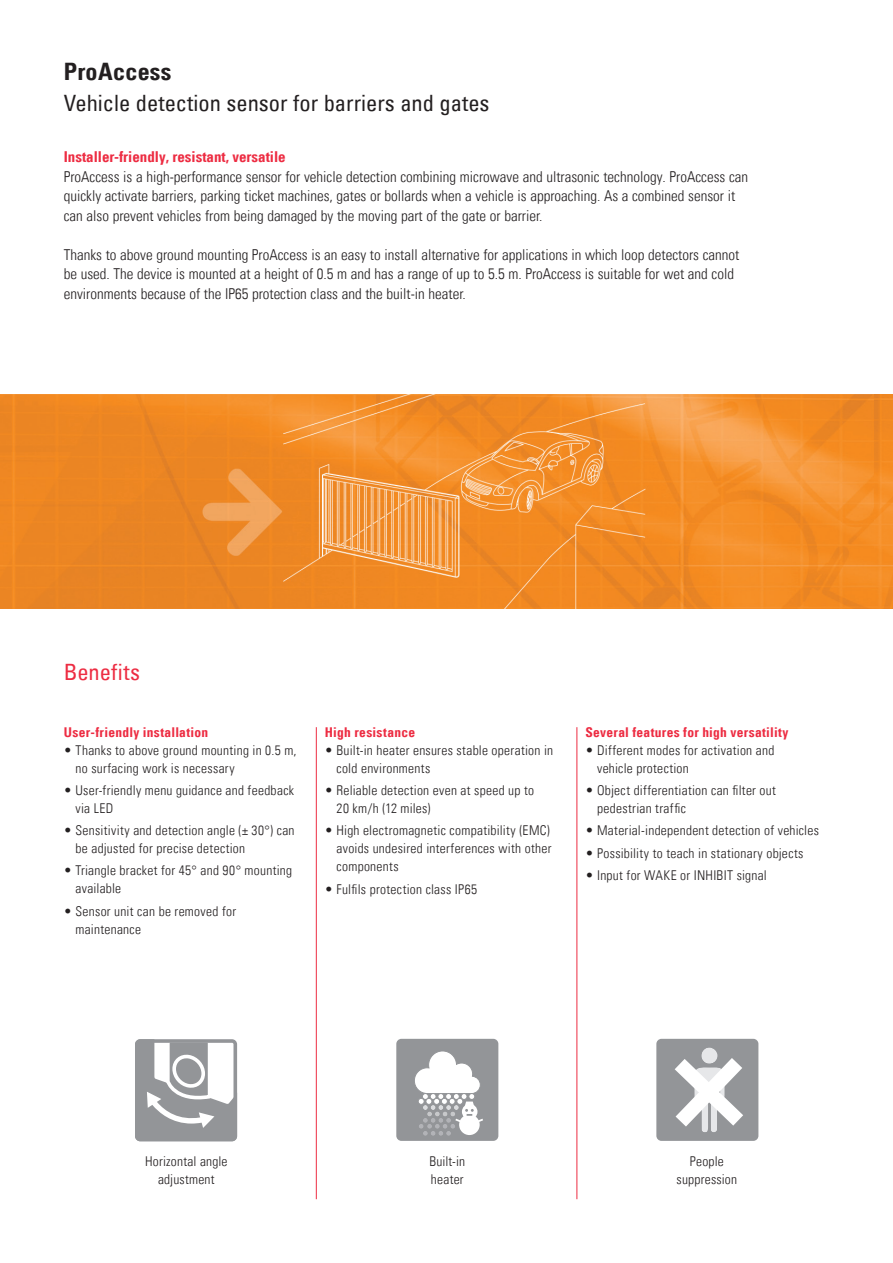
<style>
.page{position:relative;width:893px;height:1263px;background:#fff}
.page>*{position:absolute;margin:0;border:0;box-sizing:border-box;transform-origin:0 0}
.t1{font:24px "Univers Com 67 Bold Cond";letter-spacing:.01em;color:#231f20}
.t2{font:condensed 22.5px "Univers Com 57";color:#231f20}
.t3{font:condensed 22.5px "Univers Com 57";letter-spacing:.01em;color:#ed2c42}
.t4{font:15px/19.5px "Univers Com 47 Light Cond";color:#231f20}
.t5{font:15px "Univers Com 67 Bold Cond";color:#ed2c42}
.t6{font:13.5px/18px "Univers Com 47 Light Cond";letter-spacing:.02em;color:#231f20}
.t7{font:13.5px "Univers Com 67 Bold Cond";letter-spacing:.02em;color:#ed2c42}
</style>
<div class="page">
<img style="left:0;top:394px;width:893px;height:215px">
<hr style="left:316px;top:727px;width:1px;height:472px;background:#ed2c42">
<hr style="left:577px;top:727px;width:1px;height:472px;background:#ed2c42">
<img style="left:874px;top:394px;width:19px;height:155px">
<svg style="left:135px;top:1039px;width:103px;height:102px"></svg>
<div style="left:396px;top:1039px;width:102px;height:102px;background:#939598;border-radius:5px"></div>
<svg style="left:415px;top:1051px;width:68px;height:85px"></svg>
<div style="left:656px;top:1039px;width:102px;height:102px;background:#939598;border-radius:5px"></div>
<svg style="left:659px;top:1047px;width:99px;height:94px"></svg>
<h1 class="t1" style="left:64px;top:57px;width:109px">ProAccess</h1>
<h2 class="t2" style="left:64px;top:89px;width:427px">Vehicle detection sensor for barriers and gates</h2>
<p class="t5" style="left:64px;top:148px;width:223px">Installer-friendly, resistant, versatile</p>
<p class="t4" style="left:64px;top:167px;width:686px">ProAccess is a high-performance sensor for vehicle detection combining microwave and ultrasonic technology. ProAccess can quickly activate barriers, parking ticket machines, gates or bollards when a vehicle is approaching. As a combined sensor it can also prevent vehicles from being damaged by the moving part of the gate or barrier.</p>
<p class="t4" style="left:64px;top:245px;width:677px">Thanks to above ground mounting ProAccess is an easy to install alternative for applications in which loop detectors cannot be used. The device is mounted at a height of 0.5 m and has a range of up to 5.5 m. ProAccess is suitable for wet and cold environments because of the IP65 protection class and the built-in heater.</p>
<h2 class="t3" style="left:64px;top:657px;width:78px">Benefits</h2>
<p class="t7" style="left:64px;top:723px;width:146px">User-friendly installation</p>
<p class="t6" style="left:76px;top:741px;width:222px;text-indent:-12px">• Thanks to above ground mounting in 0.5 m, no surfacing work is necessary</p>
<p class="t6" style="left:76px;top:781px;width:220px;text-indent:-12px">• User-friendly menu guidance and feedback via LED</p>
<p class="t6" style="left:76px;top:821px;width:221px;text-indent:-12px">• Sensitivity and detection angle (± 30°) can be adjusted for precise detection</p>
<p class="t6" style="left:76px;top:861px;width:218px;text-indent:-12px">• Triangle bracket for 45° and 90° mounting available</p>
<p class="t6" style="left:76px;top:902px;width:162px;text-indent:-12px">• Sensor unit can be removed for maintenance</p>
<p class="t7" style="left:325px;top:724px;width:92px">High resistance</p>
<p class="t6" style="left:337px;top:741px;width:218px;text-indent:-12px">• Built-in heater ensures stable operation in cold environments</p>
<p class="t6" style="left:337px;top:781px;width:199px;text-indent:-12px">• Reliable detection even at speed up to<br>20 km/h (12 miles)</p>
<p class="t6" style="left:337px;top:822px;width:216px;text-indent:-12px">• High electromagnetic compatibility (EMC) avoids undesired interferences with other components</p>
<p class="t6" style="left:325px;top:880px;width:154px">• Fulfils protection class IP65</p>
<p class="t7" style="left:585px;top:724px;width:205px">Several features for high versatility</p>
<p class="t6" style="left:597px;top:741px;width:179px;text-indent:-12px">• Different modes for activation and vehicle protection</p>
<p class="t6" style="left:597px;top:781px;width:180px;text-indent:-12px">• Object differentiation can filter out pedestrian traffic</p>
<p class="t6" style="left:585px;top:822px;width:235px">• Material-independent detection of vehicles</p>
<p class="t6" style="left:585px;top:844px;width:220px">• Possibility to teach in stationary objects</p>
<p class="t6" style="left:585px;top:866px;width:183px">• Input for WAKE or INHIBIT signal</p>
<p class="t6" style="left:145px;top:1152px;width:84px;text-align:center">Horizontal angle adjustment</p>
<p class="t6" style="left:677px;top:1152px;width:62px;text-align:center">People suppression</p>
<p class="t6" style="left:429px;top:1152px;width:37px">Built-in heater</p>
</div>
